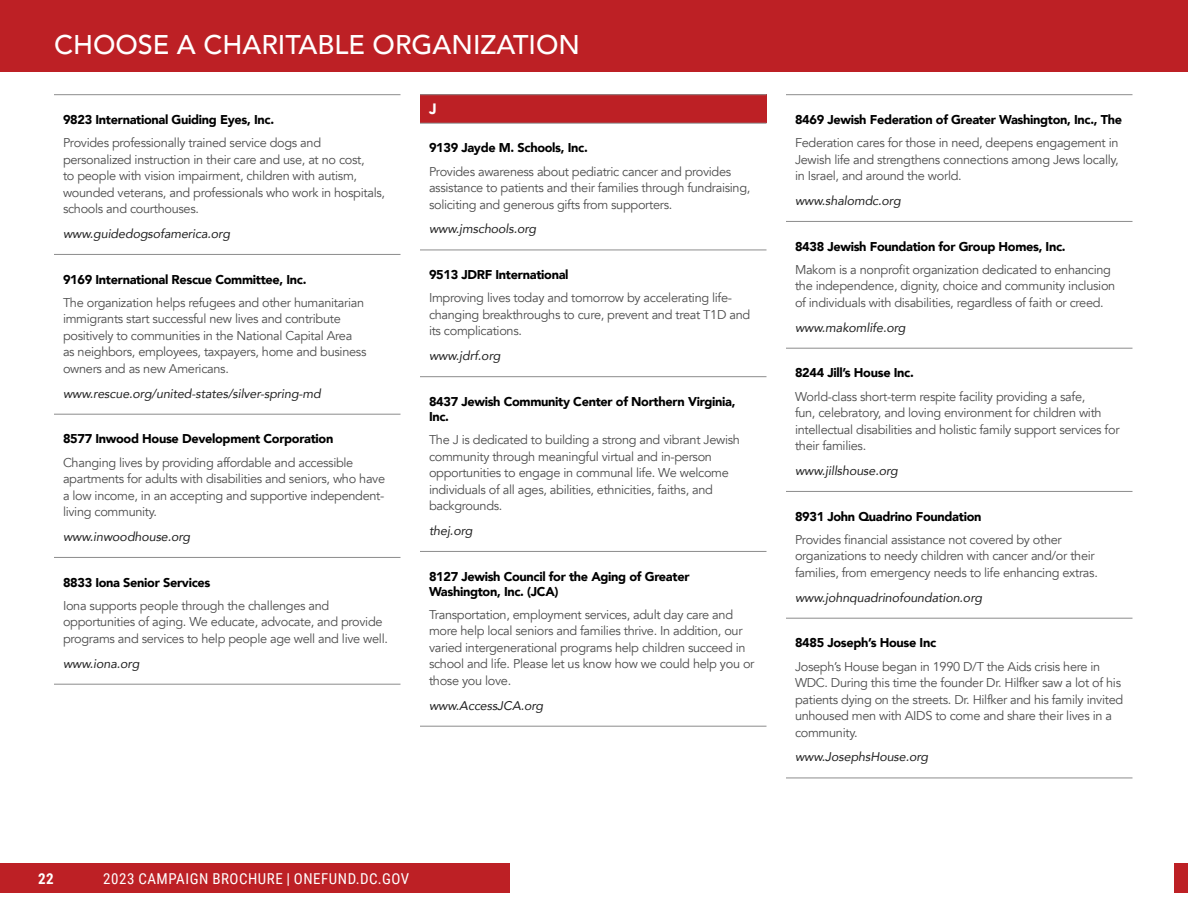
<style>
.page{position:relative;width:1188px;height:918px;background:#fff}
.page>*{position:absolute;margin:0;border:0;box-sizing:border-box;transform-origin:0 0}
.t1{font:500 27px "Avenir";color:#fff}
.t2{font:15px "Roboto Condensed";letter-spacing:.035em;color:#fff}
.t3{font:700 15px "Roboto Condensed";color:#fff}
.t4{font:900 15px "Avenir";color:#fff}
.t5{font:12.75px/16.5px "Avenir";letter-spacing:-.025em;color:#4d4d4d}
.t6{font:900 12.75px/15px "Avenir";letter-spacing:-.025em;color:#000}
.t7{font:italic 12.6px "Avenir";letter-spacing:-.01em;color:#212121}
</style>
<div class="page">
<div style="left:0;top:863px;width:510px;height:30px;background:#bd2025"></div>
<div style="left:1174px;top:863px;width:14px;height:30px;background:#bd2025"></div>
<div style="left:95px;top:864px;width:322px;height:30px;background:#bd2025"></div>
<div style="left:0;top:0;width:1188px;height:72px;background:#bd2025"></div>
<hr style="left:54px;top:94px;width:346px;height:1px;background:#8c8c8c">
<hr style="left:54px;top:254px;width:346px;height:1px;background:#8c8c8c">
<hr style="left:54px;top:414px;width:346px;height:1px;background:#8c8c8c">
<hr style="left:54px;top:557px;width:346px;height:1px;background:#8c8c8c">
<hr style="left:54px;top:684px;width:346px;height:1px;background:#8c8c8c">
<div style="left:420px;top:95px;width:346px;height:28px;background:#bd2025"></div>
<hr style="left:420px;top:250px;width:346px;height:1px;background:#8c8c8c">
<hr style="left:420px;top:376px;width:346px;height:1px;background:#8c8c8c">
<hr style="left:420px;top:551px;width:346px;height:1px;background:#8c8c8c">
<hr style="left:420px;top:726px;width:346px;height:1px;background:#8c8c8c">
<hr style="left:420px;top:94px;width:346px;height:1px;background:#8c8c8c">
<hr style="left:420px;top:123px;width:346px;height:1px;background:#8c8c8c">
<hr style="left:786px;top:94px;width:346px;height:1px;background:#8c8c8c">
<hr style="left:786px;top:221px;width:346px;height:1px;background:#8c8c8c">
<hr style="left:786px;top:348px;width:346px;height:1px;background:#8c8c8c">
<hr style="left:786px;top:491px;width:346px;height:1px;background:#8c8c8c">
<hr style="left:786px;top:618px;width:346px;height:1px;background:#8c8c8c">
<hr style="left:786px;top:778px;width:346px;height:1px;background:#8c8c8c">
<h1 class="t1" style="left:54px;top:21px;width:528px">CHOOSE A CHARITABLE ORGANIZATION</h1>
<p class="t6" style="left:63px;top:112px;width:213px">9823 International Guiding Eyes, Inc.</p>
<p class="t5" style="left:63px;top:135px;width:324px">Provides professionally trained service dogs and personalized instruction in their care and use, at no cost,<br>to people with vision impairment, children with autism, wounded veterans, and professionals who work in hospitals, schools and courthouses.</p>
<p class="t7" style="left:63px;top:226px;width:169px">www.guidedogsofamerica.org</p>
<p class="t6" style="left:63px;top:271px;width:245px">9169 International Rescue Committee, Inc.</p>
<p class="t5" style="left:63px;top:295px;width:305px">The organization helps refugees and other humanitarian immigrants start successful new lives and contribute positively to communities in the National Capital Area as neighbors, employees, taxpayers, home and business owners and as new Americans.</p>
<p class="t7" style="left:63px;top:386px;width:259px">www.rescue.org/united-states/silver-spring-md</p>
<p class="t6" style="left:63px;top:431px;width:272px">8577 Inwood House Development Corporation</p>
<p class="t5" style="left:63px;top:454px;width:324px">Changing lives by providing affordable and accessible apartments for adults with disabilities and seniors, who have a low income, in an accepting and supportive independent&shy;living community.</p>
<p class="t7" style="left:63px;top:529px;width:129px">www.inwoodhouse.org</p>
<p class="t6" style="left:63px;top:574px;width:149px">8833 Iona Senior Services</p>
<p class="t5" style="left:63px;top:598px;width:326px">Iona supports people through the challenges and opportunities of aging. We educate, advocate, and provide programs and services to help people age well and live well.</p>
<p class="t7" style="left:63px;top:656px;width:78px">www.iona.org</p>
<p class="t4" style="left:429px;top:96px;width:9px">J</p>
<p class="t6" style="left:429px;top:140px;width:160px">9139 Jayde M. Schools, Inc.</p>
<p class="t5" style="left:429px;top:163px;width:323px">Provides awareness about pediatric cancer and provides assistance to patients and their families through fundraising, soliciting and generous gifts from supporters.</p>
<p class="t7" style="left:429px;top:221px;width:109px">www.jmschools.org</p>
<p class="t6" style="left:429px;top:267px;width:141px">9513 JDRF International</p>
<p class="t5" style="left:429px;top:290px;width:323px">Improving lives today and tomorrow by accelerating life&shy;changing breakthroughs to cure, prevent and treat T1D and its complications.</p>
<p class="t7" style="left:429px;top:348px;width:73px">www.jdrf.org</p>
<p class="t6" style="left:429px;top:394px;width:308px">8437 Jewish Community Center of Northern Virginia,<br>Inc.</p>
<p class="t5" style="left:429px;top:432px;width:312px">The J is dedicated to building a strong and vibrant Jewish community through meaningful virtual and in-person opportunities to engage in communal life. We welcome individuals of all ages, abilities, ethnicities, faiths, and backgrounds.</p>
<p class="t7" style="left:429px;top:523px;width:45px">thej.org</p>
<p class="t6" style="left:429px;top:568px;width:262px">8127 Jewish Council for the Aging of Greater<br>Washington, Inc. (JCA)</p>
<p class="t5" style="left:429px;top:607px;width:327px">Transportation, employment services, adult day care and more help local seniors and families thrive. In addition, our varied intergenerational programs help children succeed in school and life. Please let us know how we could help you or those you love.</p>
<p class="t7" style="left:429px;top:698px;width:116px">www.AccessJCA.org</p>
<p class="t6" style="left:795px;top:112px;width:329px">8469 Jewish Federation of Greater Washington, Inc., The</p>
<p class="t5" style="left:795px;top:135px;width:325px;text-align:justify">Federation cares for those in need, deepens engagement in Jewish life and strengthens connections among Jews locally, in Israel, and around the world.</p>
<p class="t7" style="left:795px;top:193px;width:107px">www.shalomdc.org</p>
<p class="t6" style="left:795px;top:238px;width:272px">8438 Jewish Foundation for Group Homes, Inc.</p>
<p class="t5" style="left:795px;top:262px;width:322px">Makom is a nonprofit organization dedicated to enhancing the independence, dignity, choice and community inclusion of individuals with disabilities, regardless of faith or creed.</p>
<p class="t7" style="left:795px;top:320px;width:112px">www.makomlife.org</p>
<p class="t6" style="left:795px;top:365px;width:120px">8244 Jill’s House Inc.</p>
<p class="t5" style="left:795px;top:388px;width:326px">World-class short-term respite facility providing a safe,<br>fun, celebratory, and loving environment for children with intellectual disabilities and holistic family support services for their families.</p>
<p class="t7" style="left:795px;top:463px;width:104px">www.jillshouse.org</p>
<p class="t6" style="left:795px;top:508px;width:188px">8931 John Quadrino Foundation</p>
<p class="t5" style="left:795px;top:532px;width:304px">Provides financial assistance not covered by other organizations to needy children with cancer and/or their families, from emergency needs to life enhancing extras.</p>
<p class="t7" style="left:795px;top:590px;width:189px">www.johnquadrinofoundation.org</p>
<p class="t6" style="left:795px;top:635px;width:143px">8485 Joseph’s House Inc</p>
<p class="t5" style="left:795px;top:658px;width:330px">Joseph’s House began in 1990 D/T the Aids crisis here in WDC. During this time the founder Dr. Hilfker saw a lot of his patients dying on the streets. Dr. Hilfker and his family invited unhoused men with AIDS to come and share their lives in a community.</p>
<p class="t7" style="left:795px;top:749px;width:135px">www.JosephsHouse.org</p>
<p class="t3" style="left:38px;top:868px;width:17px">22</p>
<p class="t2" style="left:103px;top:868px;width:308px">2023 CAMPAIGN BROCHURE | ONEFUND.DC.GOV</p>
</div>
